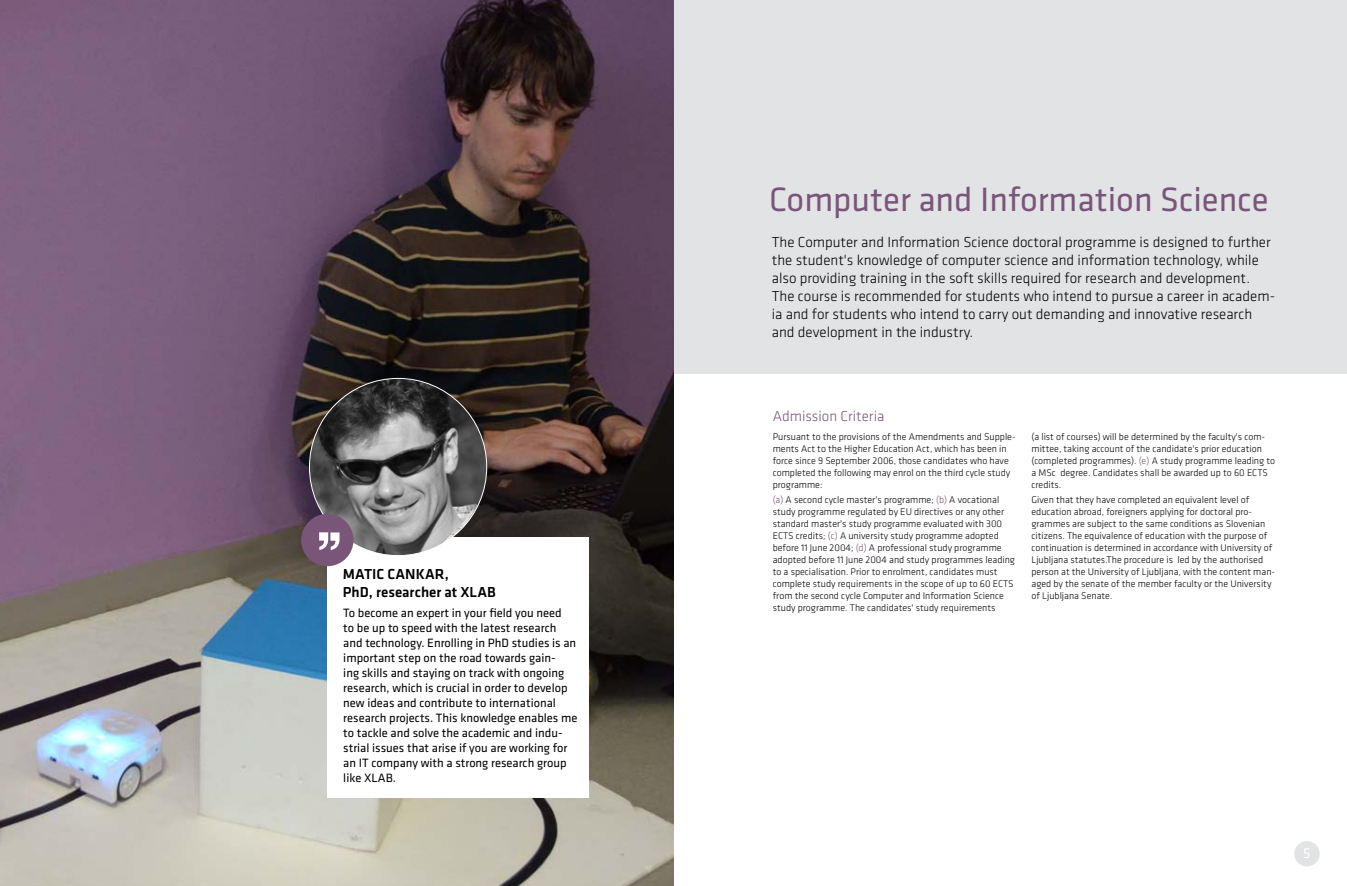
<style>
.page{position:relative;width:1347px;height:886px;background:#fff}
.page>*{position:absolute;margin:0;border:0;box-sizing:border-box;transform-origin:0 0}
.t1{font:35px "Klavika";color:#7a557a}
.t2{font:300 15px/18px "Klavika";color:#000}
.t3{font:500 15px/17.5px "Klavika";color:#000}
.t4{font:300 15px "Klavika";color:#7a557a}
.t5{font:15px "Klavika";color:#fff}
.t6{font:12.5px/15px "Klavika";color:#000}
.t7{font:300 10px/12px "Klavika";color:#000}
.s1{color:#7a557a}
</style>
<div class="page">
<div style="left:1294px;top:841px;width:25px;height:25px;background:#e2e3e4;border-radius:50%"></div>
<div style="left:673px;top:0;width:673px;height:373px;background:#e2e3e4"></div>
<img style="left:0;top:0;width:673px;height:886px">
<div style="left:327px;top:537px;width:261px;height:260px;background:#fff"></div>
<img style="left:309px;top:378px;width:178px;height:177px;border-radius:89px">
<svg style="left:301px;top:455px;width:171px;height:125px"></svg>
<h2 class="t3" style="left:343px;top:566px;width:154px">MATIC CANKAR,<br>PhD, researcher at XLAB</h2>
<p class="t6" style="left:343px;top:606px;width:236px">To become an expert in your field you need<br>to be up to speed with the latest research and technology. Enrolling in PhD studies is an important step on the road towards gain-<br>ing skills and staying on track with ongoing research, which is crucial in order to develop new ideas and contribute to international research projects. This knowledge enables me to tackle and solve the academic and indu&shy;strial issues that arise if you are working for an IT company with a strong research group like XLAB.</p>
<h1 class="t1" style="left:769px;top:180px;width:501px">Computer and Information Science</h1>
<p class="t2" style="left:772px;top:233px;width:505px">The Computer and Information Science doctoral programme is designed to further the student's knowledge of computer science and information technology, while also providing training in the soft skills required for research and development.<br>The course is recommended for students who intend to pursue a career in academ&shy;ia and for students who intend to carry out demanding and innovative research and development in the industry.</p>
<h2 class="t4" style="left:772px;top:407px;width:113px">Admission Criteria</h2>
<p class="t7" style="left:772px;top:431px;width:244px">Pursuant to the provisions of the Amendments and Supple&shy;ments Act to the Higher Education Act, which has been in force since 9 September 2006, those candidates who have completed the following may enrol on the third cycle study programme:</p>
<p class="t7" style="left:772px;top:494px;width:244px"><span class="s1">(a)</span> A second cycle master's programme; <span class="s1">(b)</span> A vocational study programme regulated by EU directives or any other standard master's study programme evaluated with 300<br>ECTS credits; <span class="s1">(c)</span> A university study programme adopted before 11 June 2004; <span class="s1">(d)</span> A professional study programme adopted before 11 June 2004 and study programmes leading to a specialisation. Prior to enrolment, candidates must complete study requirements in the scope of up to 60 ECTS from the second cycle Computer and Information Science study programme. The candidates' study requirements</p>
<p class="t7" style="left:1031px;top:431px;width:245px">(a list of courses) will be determined by the faculty's com&shy;mittee, taking account of the candidate's prior education (completed programmes). <span class="s1">(e)</span> A study programme leading to a MSc degree. Candidates shall be awarded up to 60 ECTS credits.</p>
<p class="t7" style="left:1031px;top:494px;width:245px">Given that they have completed an equivalent level of education abroad, foreigners applying for doctoral pro&shy;grammes are subject to the same conditions as Slovenian citizens. The equivalence of education with the purpose of continuation is determined in accordance with University of Ljubljana statutes.The procedure is led by the authorised person at the University of Ljubljana, with the content man&shy;aged by the senate of the member faculty or the University of Ljubljana Senate.</p>
<h2 class="t5" style="left:1303px;top:845px;width:9px">5</h2>
</div>
